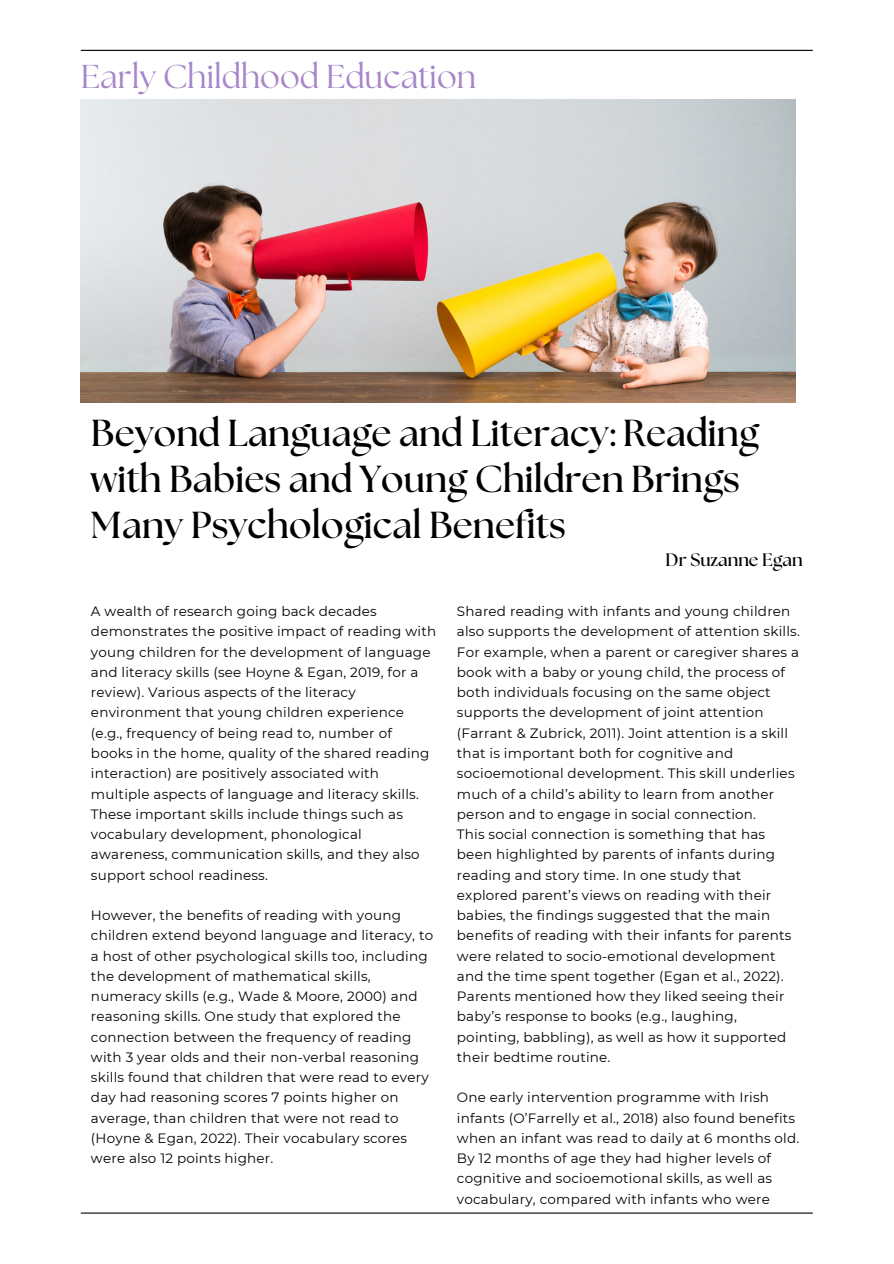
<style>
.page{position:relative;width:894px;height:1264px;background:#fff}
.page>*{position:absolute;margin:0;border:0;box-sizing:border-box;transform-origin:0 0}
.t1{font:700 37.5px/46.2px "The Seasons";color:#000}
.t2{font:33px "The Seasons";color:#a686c9}
.t3{font:700 18px "The Seasons";color:#000}
.t4{font:13.5px/20.2px "Montserrat";letter-spacing:.015em;color:#000}
</style>
<div class="page">
<hr style="left:81px;top:50px;width:731px;height:1px;background:#000">
<hr style="left:81px;top:1212px;width:731px;height:1px;background:#000">
<img style="left:81px;top:100px;width:714px;height:302px">
<h2 class="t2" style="left:81px;top:62px;width:397px">Early Childhood Education</h2>
<h1 class="t1" style="left:91px;top:411px;width:669px">Beyond Language and Literacy: Reading with Babies and Young Children Brings<br>Many Psychological Benefits</h1>
<h3 class="t3" style="left:665px;top:551px;width:139px">Dr Suzanne Egan</h3>
<p class="t4" style="left:91px;top:601px;width:346px">A wealth of research going back decades demonstrates the positive impact of reading with young children for the development of language and literacy skills (see Hoyne &amp; Egan, 2019, for a review). Various aspects of the literacy environment that young children experience (e.g., frequency of being read to, number of books in the home, quality of the shared reading interaction) are positively associated with multiple aspects of language and literacy skills.<br>These important skills include things such as vocabulary development, phonological awareness, communication skills, and they also support school readiness.</p>
<p class="t4" style="left:91px;top:905px;width:343px">However, the benefits of reading with young children extend beyond language and literacy, to a host of other psychological skills too, including the development of mathematical skills, numeracy skills (e.g., Wade &amp; Moore, 2000) and reasoning skills. One study that explored the connection between the frequency of reading with 3 year olds and their non-verbal reasoning skills found that children that were read to every day had reasoning scores 7 points higher on average, than children that were not read to (Hoyne &amp; Egan, 2022). Their vocabulary scores were also 12 points higher.</p>
<p class="t4" style="left:457px;top:601px;width:344px">Shared reading with infants and young children also supports the development of attention skills.<br>For example, when a parent or caregiver shares a book with a baby or young child, the process of both individuals focusing on the same object supports the development of joint attention (Farrant &amp; Zubrick, 2011). Joint attention is a skill that is important both for cognitive and socioemotional development. This skill underlies much of a child’s ability to learn from another person and to engage in social connection.<br>This social connection is something that has been highlighted by parents of infants during reading and story time. In one study that explored parent’s views on reading with their babies, the findings suggested that the main benefits of reading with their infants for parents were related to socio-emotional development and the time spent together (Egan et al., 2022).<br>Parents mentioned how they liked seeing their baby’s response to books (e.g., laughing, pointing, babbling), as well as how it supported their bedtime routine.</p>
<p class="t4" style="left:457px;top:1087px;width:344px">One early intervention programme with Irish infants (O’Farrelly et al., 2018) also found benefits when an infant was read to daily at 6 months old.<br>By 12 months of age they had higher levels of cognitive and socioemotional skills, as well as vocabulary, compared with infants who were</p>
</div>
